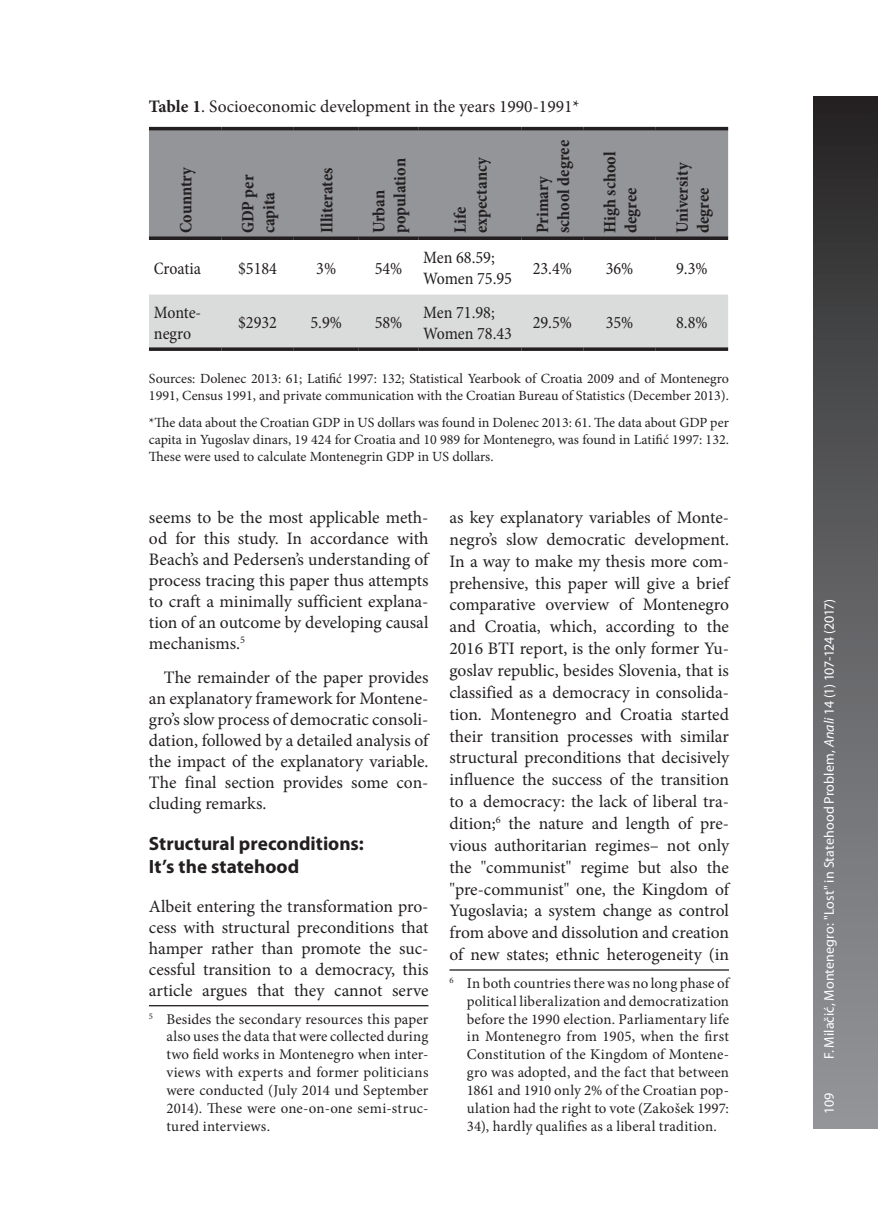
<style>
.page{position:relative;width:878px;height:1230px;background:#fff}
.page>*{position:absolute;margin:0;border:0;box-sizing:border-box;transform-origin:0 0}
.t1{font:700 19.25px/23.1px "Myriad Pro";color:#231f20}
.t2{font:17.5px/21.9px "Minion Pro";color:#231f20;text-align:justify}
.t3{font:700 condensed 17.5px/21px "Minion Pro";color:#231f20}
.t4{font:condensed 17.5px/21px "Minion Pro";color:#231f20}
.t5{font:14.88px/17.8px "Minion Pro";letter-spacing:.01em;color:#231f20;text-align:justify}
.t6{font:14px/16.8px "Minion Pro";color:#231f20}
.t7{font:14px "Myriad Pro";letter-spacing:.005em;color:#fff}
.s1{font-weight:700}
.s2{font-style:italic}
</style>
<div class="page">
<div style="left:813px;top:96px;width:64px;height:1032px;background:linear-gradient(to bottom,#292728,#979a9d)"></div>
<hr style="left:149px;top:1005px;width:279px;height:1px;background:#231f20">
<hr style="left:449px;top:969px;width:279px;height:1px;background:#231f20">
<div style="left:149px;top:130px;width:578px;height:106px;background:#939598"></div>
<div style="left:149px;top:294px;width:578px;height:53px;background:#dadbdb"></div>
<hr style="left:149px;top:127px;width:72px;height:3px;background:#231f20">
<hr style="left:221px;top:127px;width:72px;height:3px;background:#231f20">
<hr style="left:293px;top:127px;width:65px;height:3px;background:#231f20">
<hr style="left:358px;top:127px;width:60px;height:3px;background:#231f20">
<hr style="left:418px;top:127px;width:103px;height:3px;background:#231f20">
<hr style="left:521px;top:127px;width:62px;height:3px;background:#231f20">
<hr style="left:583px;top:127px;width:72px;height:3px;background:#231f20">
<hr style="left:655px;top:127px;width:72px;height:3px;background:#231f20">
<svg style="left:149px;top:236px;width:72px;height:4px"></svg>
<svg style="left:221px;top:236px;width:72px;height:4px"></svg>
<svg style="left:293px;top:236px;width:65px;height:4px"></svg>
<svg style="left:358px;top:236px;width:60px;height:4px"></svg>
<svg style="left:418px;top:236px;width:103px;height:4px"></svg>
<svg style="left:521px;top:236px;width:62px;height:4px"></svg>
<svg style="left:583px;top:236px;width:72px;height:4px"></svg>
<svg style="left:655px;top:236px;width:72px;height:4px"></svg>
<svg style="left:149px;top:347px;width:72px;height:4px"></svg>
<svg style="left:221px;top:347px;width:72px;height:4px"></svg>
<svg style="left:293px;top:347px;width:65px;height:4px"></svg>
<svg style="left:358px;top:347px;width:60px;height:4px"></svg>
<svg style="left:418px;top:347px;width:103px;height:4px"></svg>
<svg style="left:521px;top:347px;width:62px;height:4px"></svg>
<svg style="left:583px;top:347px;width:72px;height:4px"></svg>
<svg style="left:655px;top:347px;width:72px;height:4px"></svg>
<p class="t2" style="left:149px;top:95px;width:432px"><span class="s1">Table 1</span>. Socioeconomic development in the years 1990-1991*</p>
<p class="t3" style="left:175px;top:233px;width:68px;rotate:-90deg">Counntry</p>
<p class="t3" style="left:237px;top:233px;width:60px;rotate:-90deg">GDP per capita</p>
<p class="t3" style="left:316px;top:233px;width:67px;rotate:-90deg">Illiterates</p>
<p class="t3" style="left:368px;top:233px;width:77px;rotate:-90deg">Urban population</p>
<p class="t3" style="left:449px;top:233px;width:78px;rotate:-90deg">Life expectancy</p>
<p class="t3" style="left:532px;top:233px;width:95px;rotate:-90deg">Primary school degree</p>
<p class="t3" style="left:599px;top:233px;width:83px;rotate:-90deg">High school degree</p>
<p class="t3" style="left:671px;top:233px;width:72px;rotate:-90deg">University degree</p>
<p class="t4" style="left:154px;top:258px;width:49px">Croatia</p>
<p class="t4" style="left:238px;top:258px;width:40px">$5184</p>
<p class="t4" style="left:316px;top:258px;width:21px">3%</p>
<p class="t4" style="left:374px;top:258px;width:29px">54%</p>
<p class="t4" style="left:423px;top:247px;width:90px">Men 68.59;<br>Women 75.95</p>
<p class="t4" style="left:532px;top:258px;width:41px">23.4%</p>
<p class="t4" style="left:605px;top:258px;width:29px">36%</p>
<p class="t4" style="left:676px;top:258px;width:33px">9.3%</p>
<p class="t4" style="left:154px;top:302px;width:49px">Monte&shy;negro</p>
<p class="t4" style="left:238px;top:312px;width:40px">$2932</p>
<p class="t4" style="left:310px;top:312px;width:33px">5.9%</p>
<p class="t4" style="left:374px;top:312px;width:29px">58%</p>
<p class="t4" style="left:423px;top:302px;width:90px">Men 71.98;<br>Women 78.43</p>
<p class="t4" style="left:532px;top:312px;width:41px">29.5%</p>
<p class="t4" style="left:605px;top:312px;width:29px">35%</p>
<p class="t4" style="left:676px;top:312px;width:33px">8.8%</p>
<p class="t6" style="left:149px;top:370px;width:581px">Sources: Dolenec 2013: 61; Latifić 1997: 132; Statistical Yearbook of Croatia 2009 and of Montenegro<br>1991, Census 1991, and private communication with the Croatian Bureau of Statistics (December 2013).</p>
<p class="t6" style="left:149px;top:414px;width:581px;text-align:justify">*The data about the Croatian GDP in US dollars was found in Dolenec 2013: 61. The data about GDP per capita in Yugoslav dinars, 19 424 for Croatia and 10 989 for Montenegro, was found in Latifić 1997: 132.<br>These were used to calculate Montenegrin GDP in US dollars.</p>
<p class="t2" style="left:149px;top:507px;width:281px;line-height:21px">seems to be the most applicable meth&shy;od for this study. In accordance with Beach’s and Pedersen’s understanding of process tracing this paper thus attempts to craft a minimally sufficient explana&shy;tion of an outcome by developing causal mechanisms.<sup>5</sup></p>
<p class="t2" style="left:149px;top:667px;width:281px;line-height:21px;text-indent:15px">The remainder of the paper provides an explanatory framework for Montene&shy;gro’s slow process of democratic consoli&shy;dation, followed by a detailed analysis of the impact of the explanatory variable.<br>The final section provides some con&shy;cluding remarks.</p>
<p class="t1" style="left:149px;top:831px;width:216px">Structural preconditions:<br>It’s the statehood</p>
<p class="t2" style="left:149px;top:895px;width:281px;line-height:21px">Albeit entering the transformation pro&shy;cess with structural preconditions that hamper rather than promote the suc&shy;cessful transition to a democracy, this article argues that they cannot serve</p>
<p class="t5" style="left:166px;top:1009px;width:263px;text-indent:-17px"><sup>5</sup> Besides the secondary resources this paper also uses the data that were collected during two field works in Montenegro when inter&shy;views with experts and former politicians were conducted (July 2014 und September 2014). These were one-on-one semi-struc&shy;tured interviews.</p>
<p class="t2" style="left:449px;top:506px;width:281px">as key explanatory variables of Monte&shy;negro’s slow democratic development.<br>In a way to make my thesis more com&shy;prehensive, this paper will give a brief comparative overview of Montenegro and Croatia, which, according to the 2016 BTI report, is the only former Yu&shy;goslav republic, besides Slovenia, that is classified as a democracy in consolida&shy;tion. Montenegro and Croatia started their transition processes with similar structural preconditions that decisively influence the success of the transition to a democracy: the lack of liberal tra&shy;dition;<sup>6</sup> the nature and length of pre&shy;vious authoritarian regimes– not only the "communist" regime but also the "pre-communist" one, the Kingdom of Yugoslavia; a system change as control from above and dissolution and creation of new states; ethnic heterogeneity (in</p>
<p class="t5" style="left:466px;top:974px;width:263px;text-indent:-17px"><sup>6</sup> In both countries there was no long phase of political liberalization and democratization before the 1990 election. Parliamentary life in Montenegro from 1905, when the first Constitution of the Kingdom of Montene&shy;gro was adopted, and the fact that between 1861 and 1910 only 2% of the Croatian pop&shy;ulation had the right to vote (Zakošek 1997:<br>34), hardly qualifies as a liberal tradition.</p>
<p class="t7" style="left:820px;top:1059px;width:462px;rotate:-90deg">F. Milačić, Montenegro: "Lost" in Statehood Problem, <span class="s2">Anali</span> 14 (1) 107-124 (2017)</p>
<p class="t7" style="left:820px;top:1113px;width:23px;rotate:-90deg">109</p>
</div>
